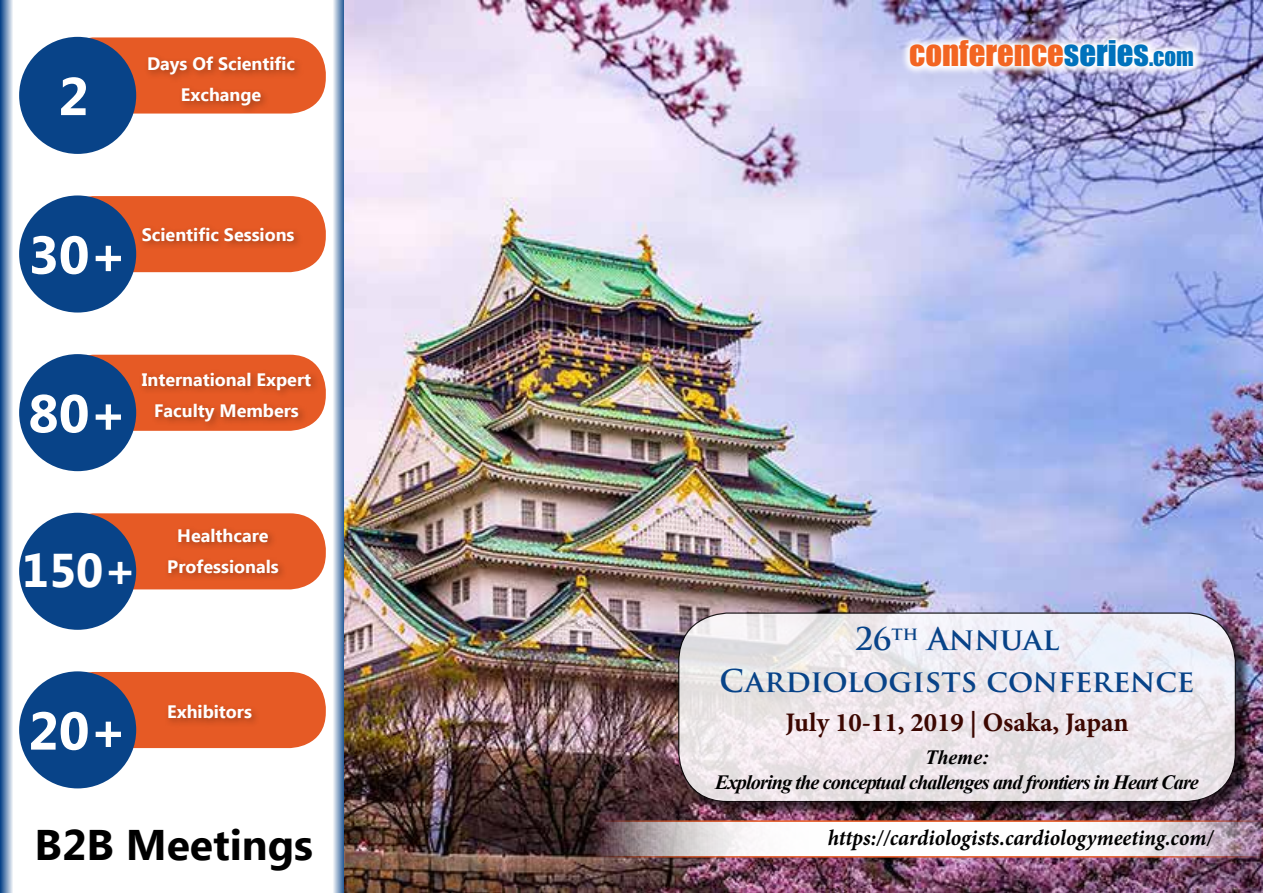
<style>
.page{position:relative;width:1263px;height:893px;background:#fff}
.page>*{position:absolute;margin:0;border:0;box-sizing:border-box;transform-origin:0 0}
.t1{font:700 53.25px "Ebrima";color:#fff}
.t2{font:700 47.25px "Ebrima";color:#fff}
.t3{font:700 42.75px "Ebrima";color:#000}
.t4{font:32.7px "Impact";color:#f26522}
.t5{font:700 30.6px/42.6px "Trajan Pro";color:#084388;text-align:center}
.t6{font:700 26.85px "Minion Pro";color:#3c0701}
.t7{font:italic 700 22.35px "Minion Pro";letter-spacing:-.005em;color:#000;scale:.95 1}
.t8{font:italic 700 20.25px/24.3px "Times New Roman";letter-spacing:-.045em;color:#000;text-align:center}
.t9{font:700 18px/30.9px "Ebrima";color:#fff;text-align:center}
.s1{color:#0072bc}
.s2{font-size:22.95px;color:#0072bc}
</style>
<div class="page">
<svg style="left:333px;top:0;width:12px;height:893px;background:#8da8c8"></svg>
<div style="left:58px;top:37px;width:268px;height:77px;background:#e65a25;border-radius:36px"></div>
<div style="left:19px;top:37px;width:117px;height:117px;background:#084388;border-radius:50%"></div>
<div style="left:144px;top:53px;width:160px;height:62px;background:#000;opacity:.3"></div>
<div style="left:58px;top:196px;width:268px;height:76px;background:#e65a25;border-radius:36px"></div>
<div style="left:19px;top:195px;width:117px;height:118px;background:#084388;border-radius:50%"></div>
<div style="left:138px;top:224px;width:165px;height:27px;background:#000;opacity:.3"></div>
<div style="left:58px;top:355px;width:268px;height:76px;background:#e65a25;border-radius:36px"></div>
<div style="left:19px;top:354px;width:117px;height:117px;background:#084388;border-radius:50%"></div>
<div style="left:138px;top:369px;width:182px;height:61px;background:#000;opacity:.3"></div>
<div style="left:58px;top:513px;width:268px;height:76px;background:#e65a25;border-radius:36px"></div>
<div style="left:19px;top:513px;width:117px;height:117px;background:#084388;border-radius:50%"></div>
<div style="left:164px;top:525px;width:124px;height:57px;background:#000;opacity:.3"></div>
<div style="left:58px;top:672px;width:268px;height:76px;background:#e65a25;border-radius:36px"></div>
<div style="left:19px;top:671px;width:117px;height:117px;background:#084388;border-radius:50%"></div>
<div style="left:164px;top:701px;width:97px;height:27px;background:#000;opacity:.3"></div>
<svg style="left:0;top:0;width:13px;height:893px;background:#7a99be"></svg>
<img style="left:345px;top:0;width:918px;height:893px">
<svg style="left:900px;top:30px;width:303px;height:46px"></svg>
<svg style="left:597px;top:820px;width:666px;height:38px"></svg>
<div style="left:680px;top:614px;width:571px;height:204px;background:#000;opacity:.75"></div>
<svg style="left:679px;top:613px;width:556px;height:188px;fill:#ede7ec"></svg>
<div style="left:678px;top:612px;width:558px;height:190px;border:1px solid #000;border-radius:49px"></div>
<h1 class="t1" style="left:58px;top:57px;width:32px">2</h1>
<p class="t9" style="left:147px;top:49px;width:150px">Days Of Scientific<br>Exchange</p>
<h1 class="t1" style="left:28px;top:215px;width:100px">30+</h1>
<p class="t9" style="left:142px;top:220px;width:154px">Scientific Sessions</p>
<h1 class="t1" style="left:28px;top:374px;width:100px">80+</h1>
<p class="t9" style="left:142px;top:365px;width:171px">International Expert<br>Faculty Members</p>
<h2 class="t2" style="left:22px;top:535px;width:116px">150+</h2>
<p class="t9" style="left:167px;top:521px;width:113px">Healthcare<br>Professionals</p>
<h1 class="t1" style="left:28px;top:691px;width:100px">20+</h1>
<p class="t9" style="left:167px;top:697px;width:86px">Exhibitors</p>
<h3 class="t3" style="left:35px;top:813px;width:280px">B2B Meetings</h3>
<h3 class="t4" style="left:909px;top:28px;width:286px">CONFERENCE<span class="s1">SERIES</span><span class="s2">.COM</span></h3>
<h3 class="t5" style="left:720px;top:618px;width:476px">26<sup>th</sup> Annual<br>Cardiologists conference</h3>
<h3 class="t6" style="left:785px;top:704px;width:345px">July 10-11, 2019 | Osaka, Japan</h3>
<p class="t8" style="left:715px;top:745px;width:485px">Theme:<br>Exploring the conceptual challenges and frontiers in Heart Care</p>
<p class="t7" style="left:828px;top:822px;width:407px">https://cardiologists.cardiologymeeting.com/</p>
</div>
